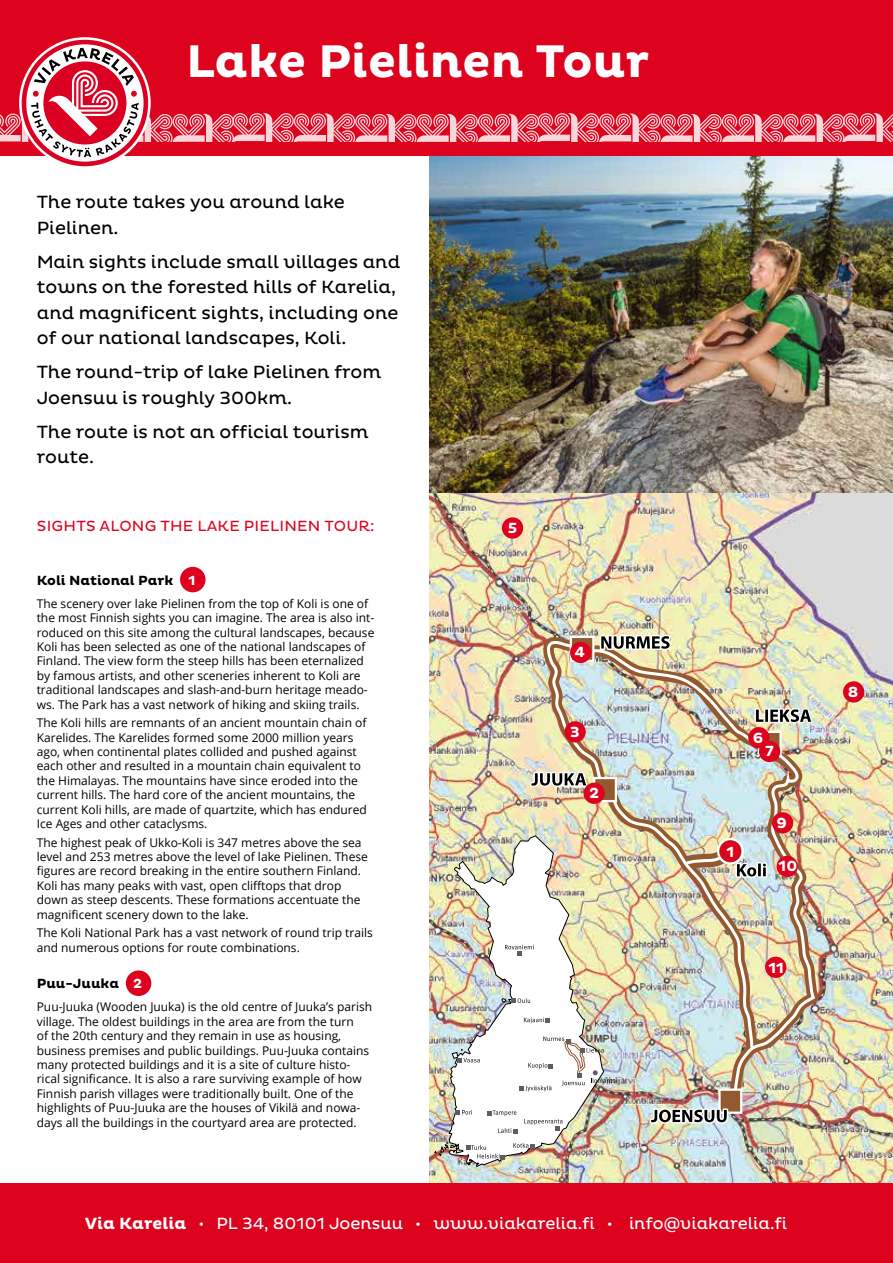
<style>
.page{position:relative;width:893px;height:1263px;background:#fff}
.page>*{position:absolute;margin:0;border:0;box-sizing:border-box;transform-origin:0 0}
.t1{font:700 46.5px "Pluto";color:#fff}
.t2{font:18px/25.5px "Pluto";color:#000}
.t3{font:16.5px "Pluto";color:#fff}
.t4{font:15px "Pluto";letter-spacing:.015em;color:#dd031e}
.t5{font:700 15px "Pluto";color:#fff}
.t6{font:700 13.5px "Pluto";color:#000}
.t7{font:12px/14.4px "Open Sans";color:#000}
.s1{color:#fff}
.s2{font-weight:700}
</style>
<div class="page">
<img style="left:429px;top:492px;width:464px;height:691px">
<img style="left:533px;top:492px;width:360px;height:624px">
<svg style="left:530px;top:772px;width:12px;height:15px"></svg>
<img style="left:542px;top:492px;width:351px;height:614px">
<svg style="left:573px;top:639px;width:18px;height:20px"></svg>
<div style="left:570px;top:636px;width:24px;height:26px;border:2px solid #fff"></div>
<div style="left:759px;top:732px;width:22px;height:23px;background:#945a2f"></div>
<div style="left:758px;top:731px;width:24px;height:25px;border:2px solid #fff"></div>
<div style="left:594px;top:778px;width:22px;height:23px;background:#945a2f"></div>
<div style="left:593px;top:777px;width:24px;height:25px;border:2px solid #fff"></div>
<div style="left:719px;top:1090px;width:22px;height:23px;background:#945a2f"></div>
<div style="left:718px;top:1088px;width:24px;height:26px;border:2px solid #fff"></div>
<svg style="left:649px;top:1108px;width:79px;height:16px"></svg>
<div style="left:720px;top:841px;width:21px;height:21px;background:#dd031e;border-radius:50%"></div>
<div style="left:584px;top:783px;width:21px;height:21px;background:#dd031e;border-radius:50%"></div>
<div style="left:564px;top:721px;width:22px;height:21px;background:#dd031e;border-radius:50%"></div>
<div style="left:570px;top:642px;width:21px;height:21px;background:#dd031e;border-radius:50%"></div>
<div style="left:759px;top:741px;width:21px;height:21px;background:#dd031e;border-radius:50%"></div>
<div style="left:772px;top:812px;width:21px;height:21px;background:#dd031e;border-radius:50%"></div>
<div style="left:777px;top:856px;width:21px;height:21px;background:#dd031e;border-radius:50%"></div>
<div style="left:765px;top:957px;width:21px;height:21px;background:#dd031e;border-radius:50%"></div>
<div style="left:843px;top:681px;width:21px;height:22px;background:#dd031e;border-radius:50%"></div>
<div style="left:748px;top:727px;width:21px;height:21px;background:#dd031e;border-radius:50%"></div>
<div style="left:502px;top:517px;width:21px;height:22px;background:#dd031e;border-radius:50%"></div>
<img style="left:429px;top:157px;width:464px;height:335px">
<div style="left:0;top:1183px;width:893px;height:80px;background:#dd031e"></div>
<div style="left:0;top:0;width:893px;height:155px;background:#dd031e"></div>
<svg style="left:19px;top:37px;width:132px;height:132px"></svg>
<svg style="left:22px;top:40px;width:126px;height:126px"></svg>
<svg style="left:0;top:48px;width:893px;height:109px"></svg>
<img style="left:434px;top:835px;width:170px;height:332px">
<svg style="left:498px;top:1128px;width:20px;height:6px"></svg>
<svg style="left:524px;top:1119px;width:39px;height:12px"></svg>
<svg style="left:487px;top:1110px;width:29px;height:6px"></svg>
<svg style="left:513px;top:1143px;width:22px;height:6px"></svg>
<svg style="left:466px;top:1145px;width:39px;height:14px"></svg>
<svg style="left:455px;top:1110px;width:17px;height:5px"></svg>
<svg style="left:457px;top:1058px;width:23px;height:5px"></svg>
<svg style="left:524px;top:1017px;width:26px;height:6px"></svg>
<svg style="left:511px;top:998px;width:19px;height:5px"></svg>
<svg style="left:505px;top:945px;width:29px;height:11px"></svg>
<img style="left:519px;top:1036px;width:98px;height:55px">
<div style="left:180px;top:567px;width:26px;height:25px;background:#dd031e;border-radius:50%"></div>
<div style="left:126px;top:970px;width:25px;height:26px;background:#dd031e;border-radius:50%"></div>
<h1 class="t1" style="left:186px;top:42px;width:465px">Lake Pielinen Tour</h1>
<h2 class="t2" style="left:37px;top:191px;width:310px">The route takes you around lake<br>Pielinen.</h2>
<h2 class="t2" style="left:37px;top:250px;width:365px">Main sights include small villages and towns on the forested hills of Karelia, and magnificent sights, including one of our national landscapes, Koli.</h2>
<h2 class="t2" style="left:37px;top:361px;width:346px">The round-trip of lake Pielinen from<br>Joensuu is roughly 300km.</h2>
<h2 class="t2" style="left:37px;top:420px;width:333px">The route is not an official tourism route.</h2>
<p class="t4" style="left:37px;top:520px;width:339px">SIGHTS ALONG THE LAKE PIELINEN TOUR:</p>
<p class="t6" style="left:37px;top:575px;width:160px">Koli National Park <span class="s1">1</span></p>
<p class="t7" style="left:37px;top:597px;width:339px">The scenery over lake Pielinen from the top of Koli is one of the most Finnish sights you can imagine. The area is also int&shy;roduced on this site among the cultural landscapes, because Koli has been selected as one of the national landscapes of Finland. The view form the steep hills has been eternalized by famous artists, and other sceneries inherent to Koli are traditional landscapes and slash-and-burn heritage meado&shy;ws. The Park has a vast network of hiking and skiing trails.</p>
<p class="t7" style="left:37px;top:717px;width:332px">The Koli hills are remnants of an ancient mountain chain of Karelides. The Karelides formed some 2000 million years ago, when continental plates collided and pushed against each other and resulted in a mountain chain equivalent to the Himalayas. The mountains have since eroded into the current hills. The hard core of the ancient mountains, the current Koli hills, are made of quartzite, which has endured Ice Ages and other cataclysms.</p>
<p class="t7" style="left:37px;top:836px;width:333px">The highest peak of Ukko-Koli is 347 metres above the sea level and 253 metres above the level of lake Pielinen. These figures are record breaking in the entire southern Finland.<br>Koli has many peaks with vast, open clifftops that drop down as steep descents. These formations accentuate the magnificent scenery down to the lake.</p>
<p class="t7" style="left:37px;top:927px;width:338px">The Koli National Park has a vast network of round trip trails and numerous options for route combinations.</p>
<p class="t6" style="left:37px;top:978px;width:107px">Puu-Juuka <span class="s1">2</span></p>
<p class="t7" style="left:37px;top:1001px;width:337px">Puu-Juuka (Wooden Juuka) is the old centre of Juuka’s parish village. The oldest buildings in the area are from the turn<br>of the 20th century and they remain in use as housing, business premises and public buildings. Puu-Juuka contains many protected buildings and it is a site of culture histo&shy;rical significance. It is also a rare surviving example of how Finnish parish villages were traditionally built. One of the highlights of Puu-Juuka are the houses of Vikilä and nowa&shy;days all the buildings in the courtyard area are protected.</p>
<p class="t5" style="left:508px;top:519px;width:11px">5</p>
<p class="t5" style="left:575px;top:643px;width:12px">4</p>
<p class="t5" style="left:570px;top:723px;width:11px">3</p>
<p class="t5" style="left:589px;top:784px;width:12px">2</p>
<p class="t5" style="left:753px;top:729px;width:12px">6</p>
<p class="t5" style="left:765px;top:742px;width:10px">7</p>
<p class="t5" style="left:726px;top:843px;width:9px">1</p>
<p class="t5" style="left:777px;top:814px;width:12px">9</p>
<p class="t5" style="left:779px;top:857px;width:20px">10</p>
<p class="t5" style="left:768px;top:959px;width:17px">11</p>
<h3 class="t3" style="left:85px;top:1216px;width:704px"><span class="s2">Via Karelia ∙</span> PL 34, 80101 Joensuu <span class="s2">∙</span> www.viakarelia.fi <span class="s2">∙</span> info@viakarelia.fi</h3>
<p class="t5" style="left:848px;top:683px;width:12px">8</p>
</div>
